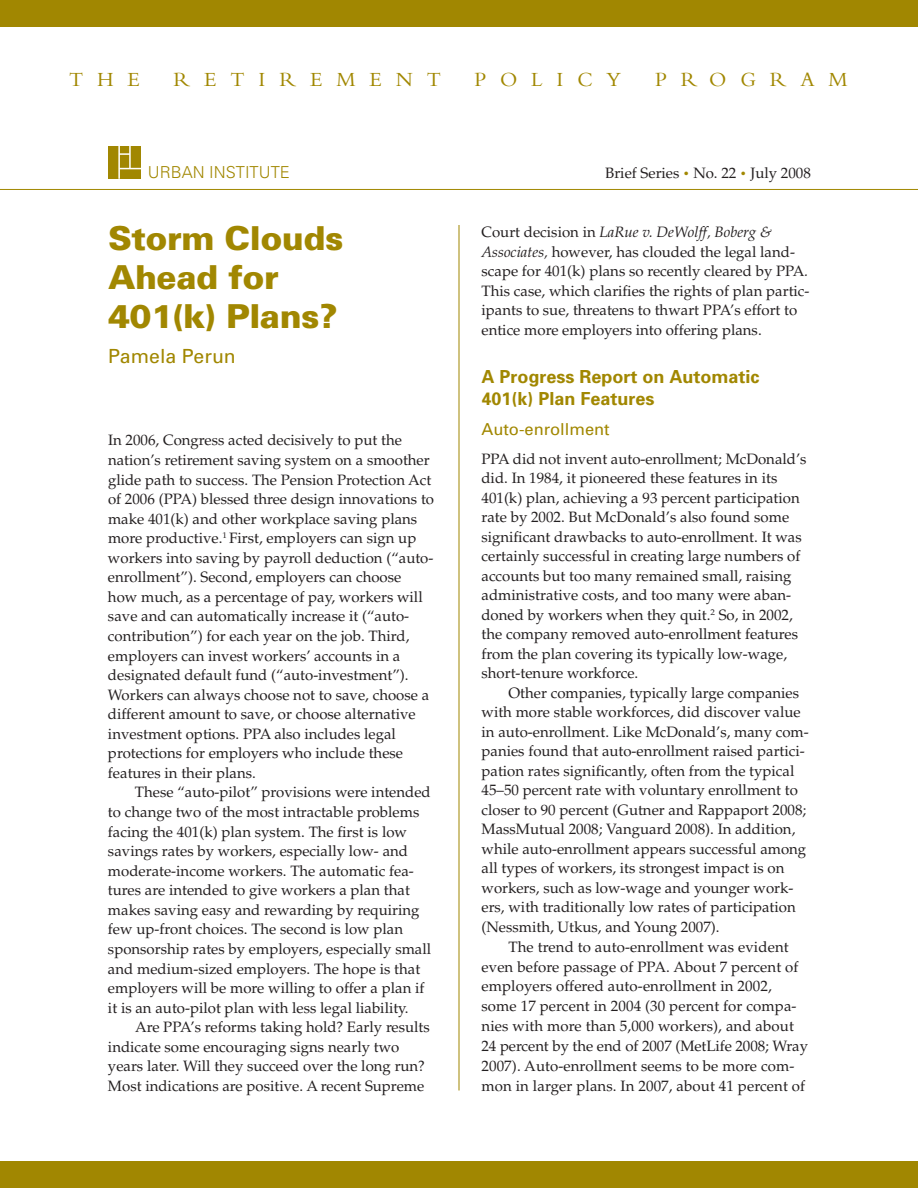
<style>
.page{position:relative;width:918px;height:1188px;background:#fff}
.page>*{position:absolute;margin:0;border:0;box-sizing:border-box;transform-origin:0 0}
.t1{font:900 33px/39px "Univers";letter-spacing:-.015em;color:#a18701}
.t2{font:21px "Bembo";letter-spacing:.66em;color:#a18701}
.t3{font:19.5px "Univers";color:#a18701}
.t4{font:700 18px/22.5px "Univers";color:#a18701}
.t5{font:16.5px "Univers";color:#a18701}
.t6{font:300 16.5px "Univers";color:#a18701}
.t7{font:15px/19.5px "Palatino";color:#231f20}
.s1{font-size:10.5px;color:#a18701}
.s2{font-style:italic}
</style>
<div class="page">
<hr style="left:459px;top:225px;width:1px;height:865px;background:#a18701">
<div style="left:109px;top:146px;width:32px;height:32px;background:#a18701"></div>
<hr style="left:118px;top:146px;width:2px;height:33px;background:#fff">
<svg style="left:120px;top:168px;width:21px;height:1px"></svg>
<hr style="left:129px;top:146px;width:2px;height:23px;background:#fff">
<svg style="left:119px;top:153px;width:11px;height:2px"></svg>
<hr style="left:0;top:189px;width:918px;height:1px;background:#a18701">
<div style="left:0;top:0;width:918px;height:27px;background:#a18701"></div>
<div style="left:0;top:1161px;width:918px;height:27px;background:#a18701"></div>
<h2 class="t2" style="left:69px;top:72px;width:73px">THE</h2>
<h2 class="t2" style="left:174px;top:72px;width:269px">RETIREMENT</h2>
<h2 class="t2" style="left:474px;top:72px;width:149px">POLICY</h2>
<h2 class="t2" style="left:655px;top:72px;width:194px">PROGRAM</h2>
<p class="t6" style="left:148px;top:166px;width:144px">URBAN INSTITUTE</p>
<p class="t7" style="left:605px;top:165px;width:207px">Brief Series <span class="s1">•</span> No. 22 <span class="s1">•</span> July 2008</p>
<h1 class="t1" style="left:108px;top:222px;width:237px">Storm Clouds<br>Ahead for<br>401(k) Plans?</h1>
<h3 class="t3" style="left:108px;top:349px;width:129px">Pamela Perun</h3>
<p class="t7" style="left:108px;top:432px;width:328px">In 2006, Congress acted decisively to put the nation’s retirement saving system on a smoother glide path to success. The Pension Protection Act of 2006 (PPA) blessed three design innovations to make 401(k) and other workplace saving plans more productive.<sup>1</sup> First, employers can sign up workers into saving by payroll deduction (“auto&shy;enrollment”). Second, employers can choose how much, as a percentage of pay, workers will save and can automatically increase it (“auto&shy;contribution”) for each year on the job. Third, employers can invest workers’ accounts in a designated default fund (“auto-investment”).<br>Workers can always choose not to save, choose a different amount to save, or choose alternative investment options. PPA also includes legal protections for employers who include these features in their plans.</p>
<p class="t7" style="left:108px;top:784px;width:325px;text-indent:27px">These “auto-pilot” provisions were intended to change two of the most intractable problems facing the 401(k) plan system. The first is low savings rates by workers, especially low- and moderate-income workers. The automatic fea&shy;tures are intended to give workers a plan that makes saving easy and rewarding by requiring few up-front choices. The second is low plan sponsorship rates by employers, especially small and medium-sized employers. The hope is that employers will be more willing to offer a plan if it is an auto-pilot plan with less legal liability.</p>
<p class="t7" style="left:108px;top:1019px;width:323px;text-indent:27px">Are PPA’s reforms taking hold? Early results indicate some encouraging signs nearly two years later. Will they succeed over the long run?<br>Most indications are positive. A recent Supreme</p>
<p class="t7" style="left:482px;top:224px;width:330px">Court decision in <span class="s2">LaRue v. DeWolff, Boberg &amp; Associates,</span> however, has clouded the legal land&shy;scape for 401(k) plans so recently cleared by PPA<span class="s2">.<br></span>This case, which clarifies the rights of plan partic&shy;ipants to sue, threatens to thwart PPA’s effort to entice more employers into offering plans.</p>
<p class="t4" style="left:482px;top:367px;width:280px">A Progress Report on Automatic<br>401(k) Plan Features</p>
<p class="t5" style="left:482px;top:423px;width:130px">Auto-enrollment</p>
<p class="t7" style="left:482px;top:451px;width:327px">PPA did not invent auto-enrollment; McDonald’s did. In 1984, it pioneered these features in its 401(k) plan, achieving a 93 percent participation rate by 2002. But McDonald’s also found some significant drawbacks to auto-enrollment. It was certainly successful in creating large numbers of accounts but too many remained small, raising administrative costs, and too many were aban&shy;doned by workers when they quit.<sup>2</sup> So, in 2002, the company removed auto-enrollment features from the plan covering its typically low-wage, short-tenure workforce.</p>
<p class="t7" style="left:482px;top:685px;width:329px;text-indent:27px">Other companies, typically large companies with more stable workforces, did discover value in auto-enrollment. Like McDonald’s, many com&shy;panies found that auto-enrollment raised partici&shy;pation rates significantly, often from the typical 45–50 percent rate with voluntary enrollment to closer to 90 percent (Gutner and Rappaport 2008; MassMutual 2008; Vanguard 2008). In addition, while auto-enrollment appears successful among all types of workers, its strongest impact is on workers, such as low-wage and younger work&shy;ers, with traditionally low rates of participation (Nessmith, Utkus, and Young 2007).</p>
<p class="t7" style="left:482px;top:938px;width:328px;line-height:20px;text-indent:27px">The trend to auto-enrollment was evident even before passage of PPA. About 7 percent of employers offered auto-enrollment in 2002, some 17 percent in 2004 (30 percent for compa&shy;nies with more than 5,000 workers), and about 24 percent by the end of 2007 (MetLife 2008; Wray 2007). Auto-enrollment seems to be more com&shy;mon in larger plans. In 2007, about 41 percent of</p>
</div>
